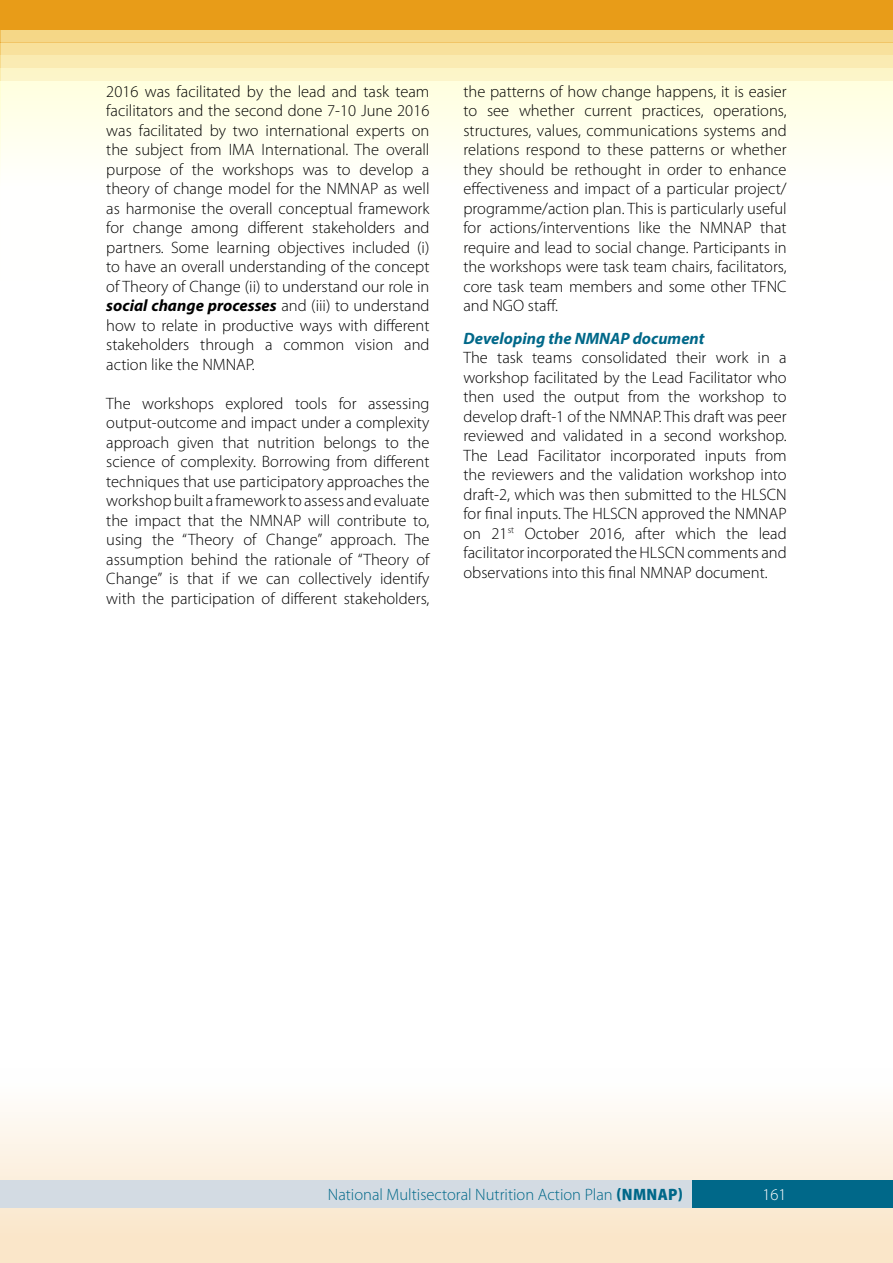
<style>
.page{position:relative;width:893px;height:1263px;background:#fff}
.page>*{position:absolute;margin:0;border:0;box-sizing:border-box;transform-origin:0 0}
.t1{font:300 16.5px/19.5px "Myriad Pro";color:#000;text-align:justify}
.t2{font:300 16.5px "Myriad Pro";color:#006889}
.t3{font:italic 700 16.5px "Myriad Pro";color:#006889}
.t4{font:300 16.5px "Myriad Pro";color:#fff}
.s1{font-weight:700;font-style:italic}
.s2{font-weight:900;font-stretch:semi-condensed}
</style>
<div class="page">
<svg style="left:0;top:1110px;width:893px;height:153px"></svg>
<svg style="left:0;top:81px;width:893px;height:92px;fill:#ffffec"></svg>
<div style="left:0;top:0;width:893px;height:30px;background:#e89c18"></div>
<div style="left:0;top:68px;width:893px;height:13px;background:#fcf5c8"></div>
<div style="left:0;top:55px;width:893px;height:13px;background:#faebb3"></div>
<div style="left:0;top:43px;width:893px;height:12px;background:#f8e19c"></div>
<div style="left:0;top:30px;width:893px;height:13px;background:#f5d787"></div>
<div style="left:0;top:1180px;width:692px;height:28px;background:#d3dbe3"></div>
<div style="left:692px;top:1180px;width:201px;height:28px;background:#006889"></div>
<p class="t1" style="left:106px;top:81px;width:325px">2016 was facilitated by the lead and task team facilitators and the second done 7-10 June 2016 was facilitated by two international experts on the subject from IMA International. The overall purpose of the workshops was to develop a theory of change model for the NMNAP as well as harmonise the overall conceptual framework for change among different stakeholders and partners. Some learning objectives included (i) to have an overall understanding of the concept of Theory of Change (ii) to understand our role in <span class="s1">social change processes</span> and (iii) to understand how to relate in productive ways with different stakeholders through a common vision and action like the NMNAP.</p>
<p class="t1" style="left:106px;top:393px;width:325px">The workshops explored tools for assessing output-outcome and impact under a complexity approach given that nutrition belongs to the science of complexity. Borrowing from different techniques that use participatory approaches the workshop built a framework to assess and evaluate the impact that the NMNAP will contribute to, using the “Theory of Change” approach. The assumption behind the rationale of “Theory of Change” is that if we can collectively identify with the participation of different stakeholders,</p>
<p class="t1" style="left:463px;top:81px;width:325px">the patterns of how change happens, it is easier to see whether current practices, operations, structures, values, communications systems and relations respond to these patterns or whether they should be rethought in order to enhance effectiveness and impact of a particular project/ programme/action plan. This is particularly useful for actions/interventions like the NMNAP that require and lead to social change. Participants in the workshops were task team chairs, facilitators, core task team members and some other TFNC and NGO staff.</p>
<p class="t3" style="left:463px;top:327px;width:243px">Developing the NMNAP document</p>
<p class="t1" style="left:463px;top:348px;width:325px">The task teams consolidated their work in a workshop facilitated by the Lead Facilitator who then used the output from the workshop to develop draft-1 of the NMNAP. This draft was peer reviewed and validated in a second workshop.<br>The Lead Facilitator incorporated inputs from the reviewers and the validation workshop into draft-2, which was then submitted to the HLSCN for final inputs. The HLSCN approved the NMNAP on 21<sup>st</sup> October 2016, after which the lead facilitator incorporated the HLSCN comments and observations into this final NMNAP document.</p>
<p class="t2" style="left:328px;top:1184px;width:357px">National Multisectoral Nutrition Action Plan <span class="s2">(NMNAP)</span></p>
<p class="t4" style="left:762px;top:1185px;width:26px">161</p>
</div>
